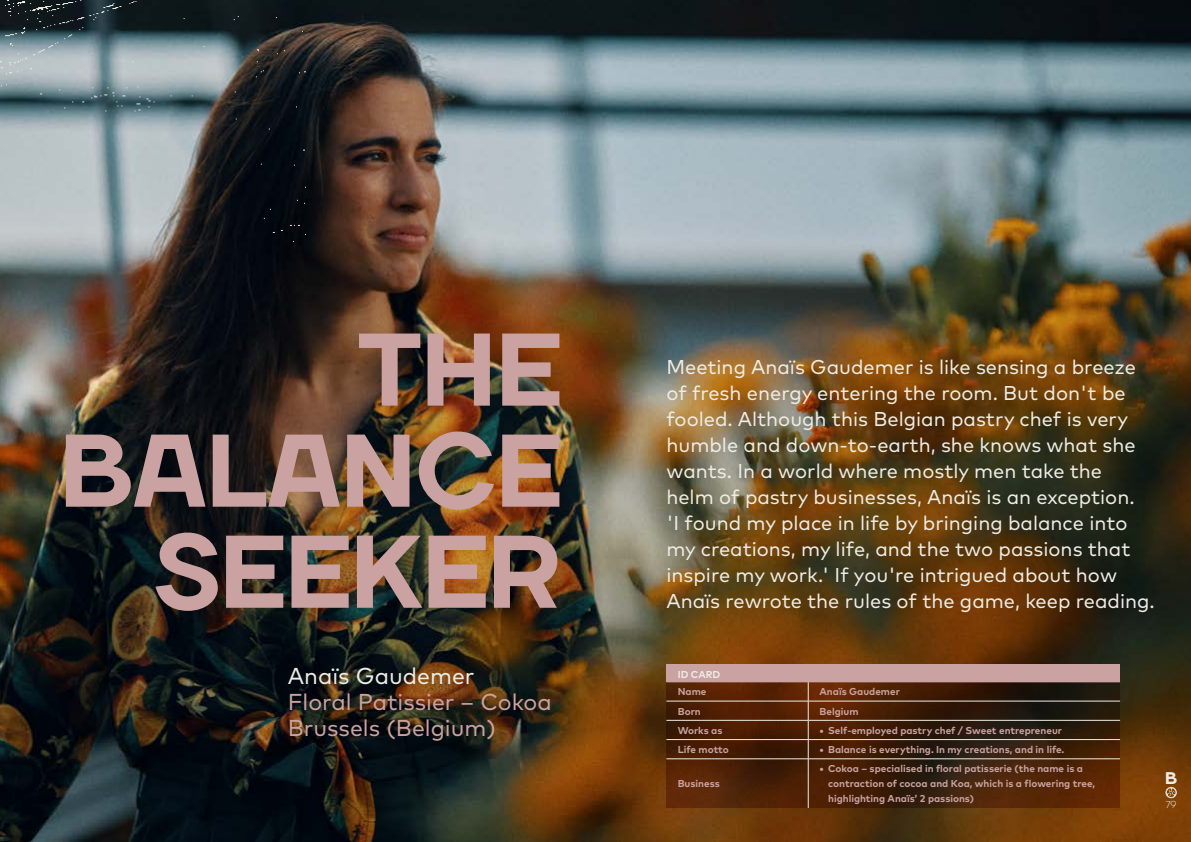
<style>
.page{position:relative;width:1191px;height:842px;background:#fff}
.page>*{position:absolute;margin:0;border:0;box-sizing:border-box;transform-origin:0 0}
.t1{font:800 103px/101px "TT Firs";color:#caa2a1;text-align:right}
.t2{font:23px/26px "Mark Pro";color:#caa2a1}
.t3{font:23px "Mark Pro";color:#edece5}
.t4{font:20px/26px "Mark Pro";color:#edece5}
.t5{font:800 16.9px "TT Firs";color:#edece5}
.t6{font:700 10px/15px "Mark Pro";color:#caa2a1}
.t7{font:700 10px "Mark Pro";color:#edece5}
.t8{font:10px "TT Firs";color:#edece5}
</style>
<div class="page">
<img style="left:0;top:0;width:1191px;height:842px">
<svg style="left:666px;top:683px;width:454px;height:125px;background:#432008"></svg>
<svg style="left:1165px;top:787px;width:11px;height:11px"></svg>
<img style="left:0;top:0;width:308px;height:244px">
<div style="left:666px;top:664px;width:454px;height:18px;background:#caa2a1"></div>
<hr style="left:666px;top:682px;width:142px;height:1px;background:#caa2a1">
<hr style="left:808px;top:682px;width:312px;height:1px;background:#caa2a1">
<hr style="left:666px;top:701px;width:142px;height:1px;background:#edece5">
<hr style="left:808px;top:701px;width:312px;height:1px;background:#edece5">
<hr style="left:666px;top:720px;width:142px;height:1px;background:#edece5">
<hr style="left:808px;top:720px;width:312px;height:1px;background:#edece5">
<hr style="left:666px;top:739px;width:142px;height:1px;background:#edece5">
<hr style="left:808px;top:739px;width:312px;height:1px;background:#edece5">
<svg style="left:808px;top:682px;width:1px;height:76px"></svg>
<hr style="left:666px;top:758px;width:142px;height:1px;background:#edece5">
<hr style="left:808px;top:758px;width:312px;height:1px;background:#edece5">
<hr style="left:808px;top:759px;width:1px;height:49px;background:#edece5">
<h1 class="t1" style="left:60px;top:320px;width:503px">THE<br>BALANCE<br>SEEKER</h1>
<p class="t3" style="left:288px;top:659px;width:188px">Anaïs Gaudemer</p>
<p class="t2" style="left:288px;top:687px;width:265px">Floral Patissier – Cokoa<br>Brussels (Belgium)</p>
<p class="t4" style="left:666px;top:352px;width:490px">Meeting Anaïs Gaudemer is like sensing a breeze of fresh energy entering the room. But don't be fooled. Although this Belgian pastry chef is very humble and down-to-earth, she knows what she wants. In a world where mostly men take the<br>helm of pastry businesses, Anaïs is an exception.<br>'I found my place in life by bringing balance into my creations, my life, and the two passions that inspire my work.' If you're intrigued about how Anaïs rewrote the rules of the game, keep reading.</p>
<p class="t7" style="left:677px;top:667px;width:44px">ID CARD</p>
<p class="t6" style="left:677px;top:683px;width:30px">Name</p>
<p class="t6" style="left:819px;top:683px;width:82px">Anaïs Gaudemer</p>
<p class="t6" style="left:677px;top:703px;width:25px">Born</p>
<p class="t6" style="left:819px;top:703px;width:40px">Belgium</p>
<p class="t6" style="left:677px;top:722px;width:46px">Works as</p>
<p class="t6" style="left:819px;top:722px;width:244px">• Self-employed pastry chef / Sweet entrepreneur</p>
<p class="t6" style="left:677px;top:741px;width:53px">Life motto</p>
<p class="t6" style="left:819px;top:741px;width:246px">• Balance is everything. In my creations, and in life.</p>
<p class="t6" style="left:677px;top:775px;width:44px">Business</p>
<p class="t6" style="left:828px;top:760px;width:269px;text-indent:-8px">• Cokoa – specialised in floral patisserie (the name is a contraction of cocoa and Koa, which is a flowering tree, highlighting Anaïs’ 2 passions)</p>
<p class="t5" style="left:1165px;top:767px;width:13px">B</p>
<p class="t8" style="left:1165px;top:798px;width:12px">79</p>
</div>
